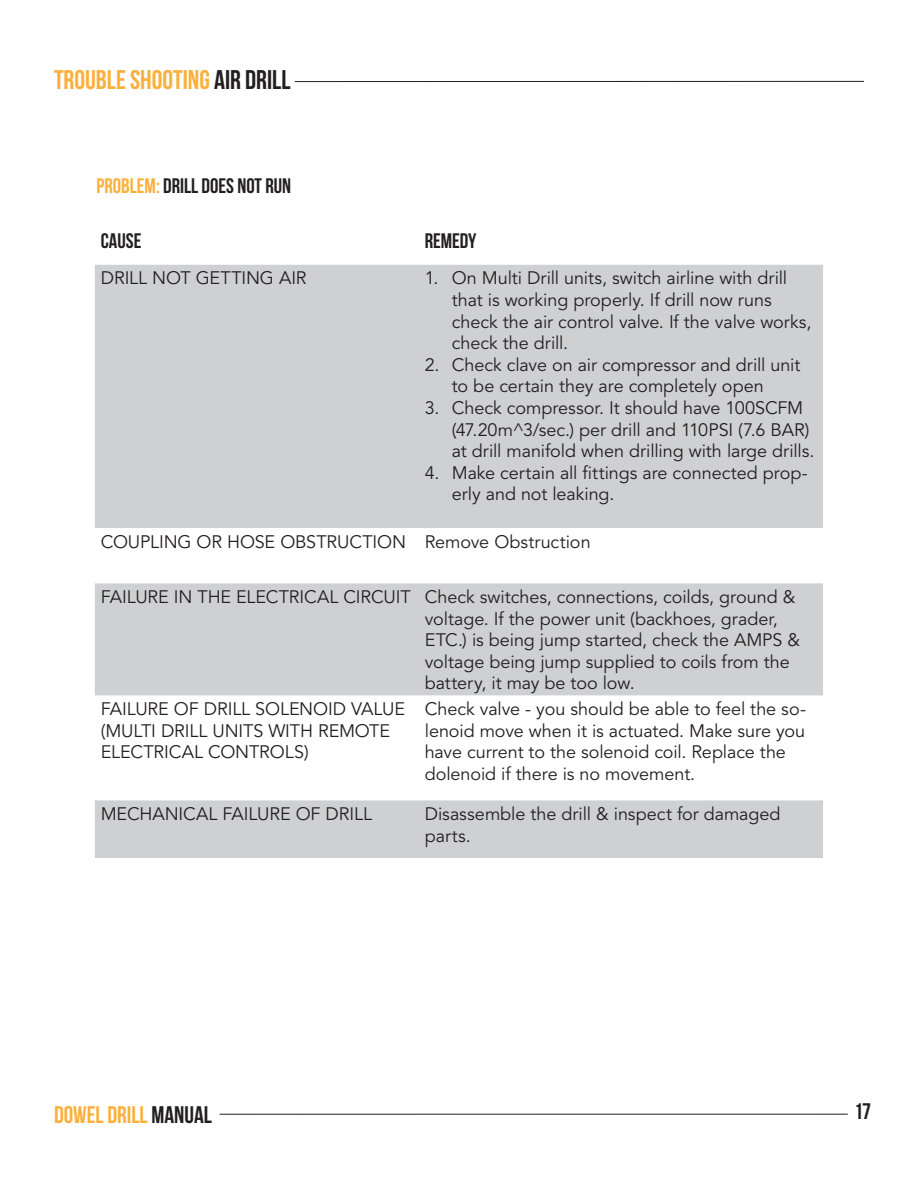
<style>
.page{position:relative;width:918px;height:1188px;background:#fff}
.page>*{position:absolute;margin:0;border:0;box-sizing:border-box;transform-origin:0 0}
.t1{font:27px "Bebas Neue";color:#fbb03b}
.t2{font:24px "Bebas Neue";color:#fbb03b}
.t3{font:22.5px "Bebas Neue";color:#231f20}
.t4{font:21px "Bebas Neue";color:#231f20}
.t5{font:18px/21.6px "Avenir LT Std";letter-spacing:-.005em;color:#231f20}
.s1{color:#231f20}
.s2{color:#fbb03b}
</style>
<div class="page">
<hr style="left:220px;top:1114px;width:628px;height:1px;background:#231f20">
<hr style="left:295px;top:81px;width:569px;height:1px;background:#231f20">
<svg style="left:95px;top:265px;width:728px;height:593px;fill:#cfd0d2"></svg>
<p class="t1" style="left:54px;top:65px;width:238px">TROUBLE SHOOTING <span class="s1">AIR DRILL</span></p>
<p class="t4" style="left:97px;top:174px;width:196px"><span class="s2">PROBLEM:</span> DRILL DOES NOT RUN</p>
<p class="t4" style="left:101px;top:229px;width:42px">CAUSE</p>
<p class="t4" style="left:425px;top:229px;width:53px">REMEDY</p>
<p class="t5" style="left:101px;top:268px;width:207px">DRILL NOT GETTING AIR</p>
<p class="t5" style="left:452px;top:268px;width:361px;text-indent:-27px">1. On Multi Drill units, switch airline with drill that is working properly. If drill now runs check the air control valve. If the valve works, check the drill.</p>
<p class="t5" style="left:425px;top:354px;width:377px;text-align:center">2. Check clave on air compressor and drill unit to be certain they are completely open</p>
<p class="t5" style="left:452px;top:397px;width:364px;text-indent:-27px">3. Check compressor. It should have 100SCFM (47.20m^3/sec.) per drill and 110PSI (7.6 BAR) at drill manifold when drilling with large drills.</p>
<p class="t5" style="left:452px;top:462px;width:358px;text-indent:-27px">4. Make certain all fittings are connected prop&shy;erly and not leaking.</p>
<p class="t5" style="left:101px;top:531px;width:307px">COUPLING OR HOSE OBSTRUCTION</p>
<p class="t5" style="left:425px;top:531px;width:167px">Remove Obstruction</p>
<p class="t5" style="left:101px;top:586px;width:311px">FAILURE IN THE ELECTRICAL CIRCUIT</p>
<p class="t5" style="left:425px;top:586px;width:377px">Check switches, connections, coilds, ground &amp; voltage. If the power unit (backhoes, grader, ETC.) is being jump started, check the AMPS &amp; voltage being jump supplied to coils from the battery, it may be too low.</p>
<p class="t5" style="left:101px;top:699px;width:306px">FAILURE OF DRILL SOLENOID VALUE (MULTI DRILL UNITS WITH REMOTE<br>ELECTRICAL CONTROLS)</p>
<p class="t5" style="left:425px;top:699px;width:383px">Check valve - you should be able to feel the so&shy;lenoid move when it is actuated. Make sure you have current to the solenoid coil. Replace the dolenoid if there is no movement.</p>
<p class="t5" style="left:101px;top:804px;width:273px">MECHANICAL FAILURE OF DRILL</p>
<p class="t5" style="left:425px;top:804px;width:357px">Disassemble the drill &amp; inspect for damaged parts.</p>
<h2 class="t2" style="left:54px;top:1101px;width:159px">DOWEL DRILL <span class="s1">MANUAL</span></h2>
<p class="t3" style="left:854px;top:1099px;width:19px">17</p>
</div>
